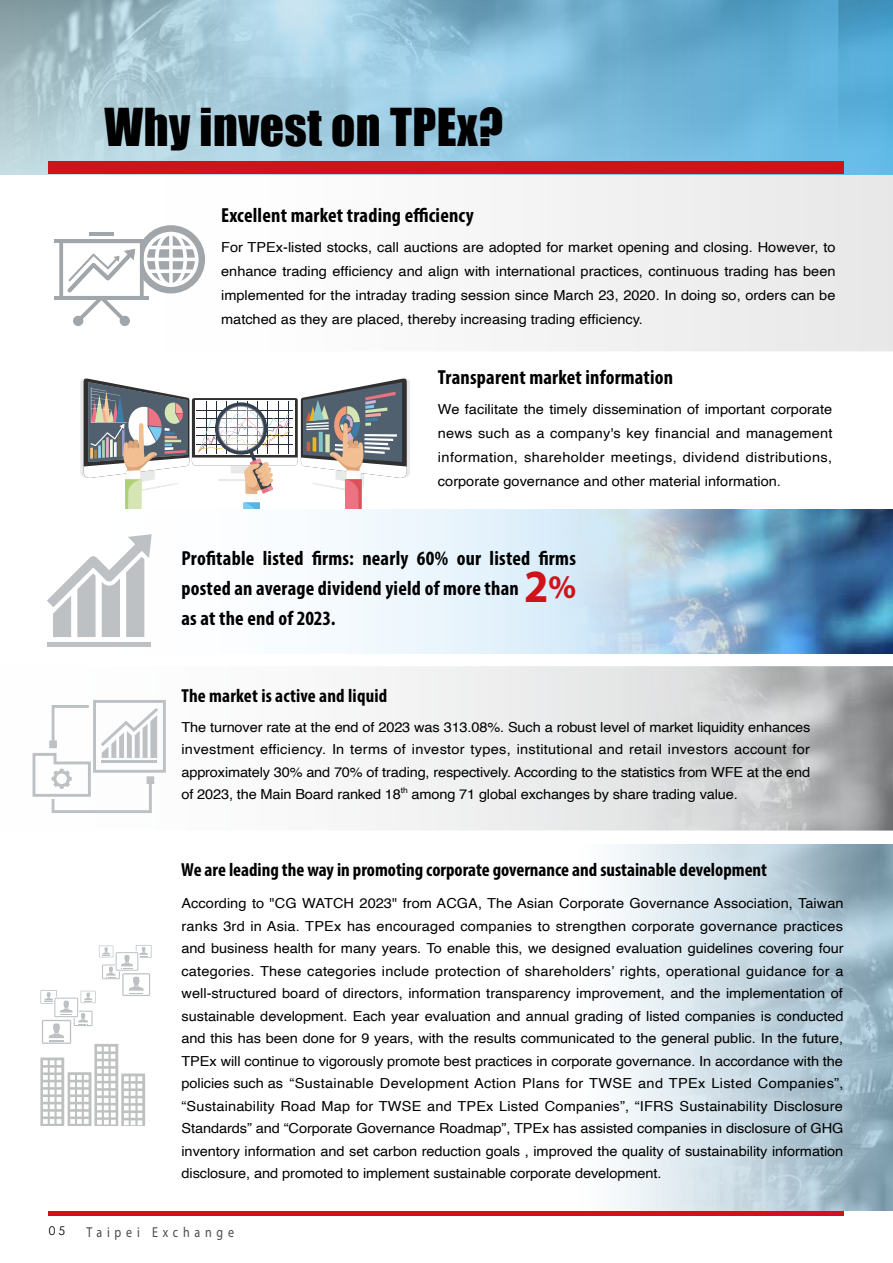
<style>
.page{position:relative;width:893px;height:1263px;background:#fff}
.page>*{position:absolute;margin:0;border:0;box-sizing:border-box;transform-origin:0 0}
.t1{font:48px "Impact";letter-spacing:.01em;color:#000}
.t2{font:700 46.35px "Myriad Pro";color:#d0121b;scale:.95 1}
.t3{font:700 condensed 20.4px/30px "Myriad Pro";letter-spacing:.01em;color:#000}
.t4{font:700 condensed 18.9px "Myriad Pro";color:#000}
.t5{font:14.4px "Myriad Pro";letter-spacing:.4em;color:#4c4948;scale:.83 1}
.t6{font:13.8px/22.5px "Helvetica";letter-spacing:-.005em;color:#000;text-align:justify;scale:1.05 1}
.t7{font:12px "Century Gothic";color:#000}
.t8{font:8.1px "Helvetica";color:#000;scale:1.05 1}
.s1{font-size:33px}
</style>
<div class="page">
<img style="left:618px;top:844px;width:275px;height:367px">
<svg style="left:164px;top:174px;width:729px;height:177px;fill:#f4f4f4"></svg>
<hr style="left:54px;top:239px;width:95px;height:4px;background:#a1a6aa">
<hr style="left:54px;top:296px;width:95px;height:4px;background:#a1a6aa">
<div style="left:73px;top:316px;width:10px;height:10px;background:#a1a6aa;border-radius:50%"></div>
<div style="left:120px;top:316px;width:10px;height:10px;background:#a1a6aa;border-radius:50%"></div>
<svg style="left:59px;top:225px;width:146px;height:97px"></svg>
<img style="left:0;top:0;width:893px;height:174px">
<hr style="left:49px;top:1211px;width:795px;height:4px;background:#d0121b">
<svg style="left:32px;top:666px;width:428px;height:164px"></svg>
<img style="left:398px;top:510px;width:495px;height:144px">
<div style="left:49px;top:162px;width:795px;height:12px;background:#d0121b"></div>
<hr style="left:47px;top:643px;width:104px;height:4px;background:#bdc1c3">
<svg style="left:47px;top:378px;width:363px;height:259px"></svg>
<svg style="left:33px;top:700px;width:133px;height:113px"></svg>
<svg style="left:40px;top:945px;width:112px;height:181px"></svg>
<h1 class="t1" style="left:105px;top:90px;width:400px">Why invest on TPEx?</h1>
<h3 class="t3" style="left:221px;top:200px;width:254px">Excellent market trading efficiency</h3>
<p class="t6" style="left:221px;top:236px;width:587px;line-height:24px">For TPEx-listed stocks, call auctions are adopted for market opening and closing. However, to enhance trading efficiency and align with international practices, continuous trading has been implemented for the intraday trading session since March 23, 2020. In doing so, orders can be matched as they are placed, thereby increasing trading efficiency.</p>
<h3 class="t3" style="left:438px;top:362px;width:237px">Transparent market information</h3>
<p class="t6" style="left:438px;top:398px;width:377px;line-height:24px">We facilitate the timely dissemination of important corporate news such as a company's key financial and management information, shareholder meetings, dividend distributions, corporate governance and other material information.</p>
<h3 class="t3" style="left:181px;top:542px;width:396px">Profitable listed firms: nearly 60% our listed firms posted an average dividend yield of more than<br>as at the end of 2023.</h3>
<h2 class="t2" style="left:524px;top:556px;width:56px">2<span class="s1">%</span></h2>
<h3 class="t4" style="left:181px;top:684px;width:207px">The market is active and liquid</h3>
<p class="t6" style="left:181px;top:716px;width:600px">The turnover rate at the end of 2023 was 313.08%. Such a robust level of market liquidity enhances investment efficiency. In terms of investor types, institutional and retail investors account for approximately 30% and 70% of trading, respectively. According to the statistics from WFE at the end of 2023, the Main Board ranked 18</p>
<p class="t8" style="left:401px;top:784px;width:8px">th</p>
<p class="t6" style="left:412px;top:784px;width:312px">among 71 global exchanges by share trading value.</p>
<h3 class="t4" style="left:181px;top:858px;width:587px">We are leading the way in promoting corporate governance and sustainable development</h3>
<p class="t6" style="left:181px;top:892px;width:632px">According to "CG WATCH 2023" from ACGA, The Asian Corporate Governance Association, Taiwan ranks 3rd in Asia. TPEx has encouraged companies to strengthen corporate governance practices and business health for many years. To enable this, we designed evaluation guidelines covering four categories. These categories include protection of shareholders’ rights, operational guidance for a well-structured board of directors, information transparency improvement, and the implementation of sustainable development. Each year evaluation and annual grading of listed companies is conducted and this has been done for 9 years, with the results communicated to the general public. In the future, TPEx will continue to vigorously promote best practices in corporate governance. In accordance with the policies such as “Sustainable Development Action Plans for TWSE and TPEx Listed Companies”, “Sustainability Road Map for TWSE and TPEx Listed Companies”, “IFRS Sustainability Disclosure Standards” and “Corporate Governance Roadmap”, TPEx has assisted companies in disclosure of GHG inventory information and set carbon reduction goals , improved the quality of sustainability information disclosure, and promoted to implement sustainable corporate development.</p>
<p class="t7" style="left:49px;top:1223px;width:18px">05</p>
<p class="t5" style="left:86px;top:1223px;width:179px">Taipei Exchange</p>
</div>
